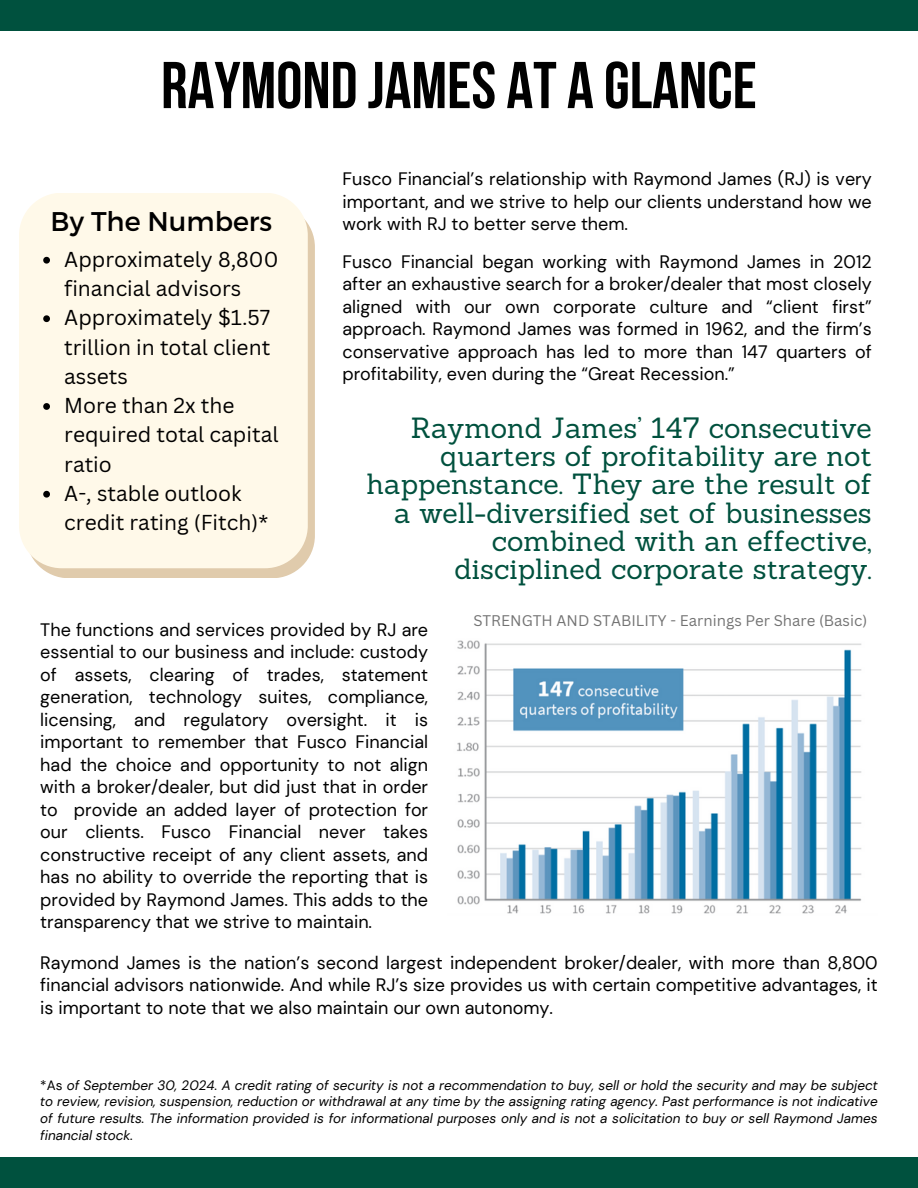
<style>
.page{position:relative;width:918px;height:1188px;background:#fff}
.page>*{position:absolute;margin:0;border:0;box-sizing:border-box;transform-origin:0 0}
.t1{font:700 66px "Bebas Neue";color:#000}
.t2{font:28.5px/28.2px "Sanchez";color:#00513e;text-align:right}
.t3{font:27px "Montserrat";color:#000}
.t4{font:21px/29.2px "Canva Sans";color:#000}
.t5{font:18px/22.5px "DM Sans";color:#000;text-align:justify}
.t6{font:15px "Canva Sans";color:#737373}
.t7{font:italic 13.5px/16.8px "DM Sans";color:#000;text-align:justify}
.s1{font-style:normal}
</style>
<div class="page">
<div style="left:0;top:1158px;width:918px;height:30px;background:#00513e"></div>
<div style="left:0;top:0;width:918px;height:31px;background:#00513e"></div>
<div style="left:26px;top:204px;width:289px;height:374px;background:#e0cbac;border-radius:43px"></div>
<div style="left:19px;top:193px;width:289px;height:375px;background:#fff9e9;border-radius:43px"></div>
<svg style="left:43px;top:257px;width:7px;height:7px"></svg>
<svg style="left:43px;top:315px;width:7px;height:7px"></svg>
<svg style="left:43px;top:403px;width:7px;height:7px"></svg>
<svg style="left:43px;top:491px;width:7px;height:7px"></svg>
<img style="left:457px;top:640px;width:405px;height:274px">
<h4 class="t1" style="left:161px;top:59px;width:597px">RAYMOND JAMES AT A GLANCE</h4>
<p class="t5" style="left:342px;top:168px;width:531px">Fusco Financial’s relationship with Raymond James (RJ) is very important, and we strive to help our clients understand how we work with RJ to better serve them.</p>
<p class="t5" style="left:342px;top:250px;width:531px">Fusco Financial began working with Raymond James in 2012 after an exhaustive search for a broker/dealer that most closely aligned with our own corporate culture and “client first” approach. Raymond James was formed in 1962, and the firm’s conservative approach has led to more than 147 quarters of profitability, even during the “Great Recession.”</p>
<p class="t3" style="left:51px;top:204px;width:223px">By The Numbers</p>
<h2 class="t4" style="left:64px;top:244px;width:216px">Approximately 8,800 financial advisors</h2>
<p class="t4" style="left:64px;top:303px;width:208px;text-align:justify">Approximately $1.57 trillion in total client assets</p>
<p class="t4" style="left:64px;top:390px;width:216px">More than 2x the required total capital ratio</p>
<p class="t4" style="left:64px;top:478px;width:205px">A-, stable outlook credit rating (Fitch)*</p>
<p class="t2" style="left:367px;top:414px;width:507px">Raymond James’ 147 consecutive quarters of profitability are not happenstance. They are the result of a well-diversified set of businesses combined with an effective, disciplined corporate strategy.</p>
<h4 class="t5" style="left:40px;top:618px;width:389px">The functions and services provided by RJ are essential to our business and include: custody of assets, clearing of trades, statement generation, technology suites, compliance, licensing, and regulatory oversight. it is important to remember that Fusco Financial had the choice and opportunity to not align with a broker/dealer, but did just that in order to provide an added layer of protection for our clients. Fusco Financial never takes constructive receipt of any client assets, and has no ability to override the reporting that is provided by Raymond James. This adds to the transparency that we strive to maintain.</h4>
<h4 class="t5" style="left:40px;top:951px;width:839px">Raymond James is the nation’s second largest independent broker/dealer, with more than 8,800 financial advisors nationwide. And while RJ’s size provides us with certain competitive advantages, it is important to note that we also maintain our own autonomy.</h4>
<h2 class="t6" style="left:473px;top:610px;width:395px">STRENGTH AND STABILITY - Earnings Per Share (Basic)</h2>
<h4 class="t7" style="left:40px;top:1077px;width:839px"><span class="s1">*As</span> of September 30, 2024. A credit rating of security is not a recommendation to buy, sell or hold the security and may be subject to review, revision, suspension, reduction or withdrawal at any time by the assigning rating agency. Past performance is not indicative of future results. The information provided is for informational purposes only and is not a solicitation to buy or sell Raymond James financial stock.</h4>
</div>
